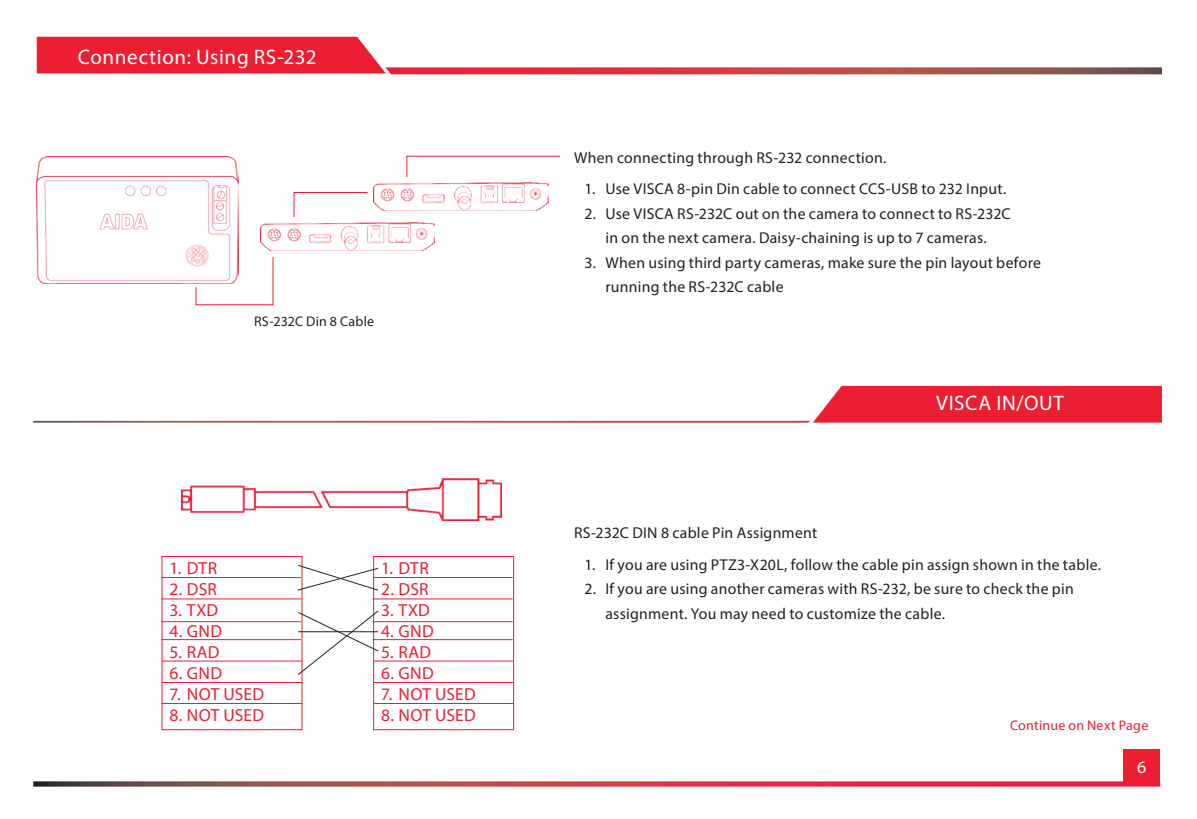
<style>
.page{position:relative;width:1197px;height:819px;background:#fff}
.page>*{position:absolute;margin:0;border:0;box-sizing:border-box;transform-origin:0 0}
.t1{font:21px "Myriad Pro";letter-spacing:.035em;color:#fff}
.t2{font:17.5px "Myriad Pro";letter-spacing:.01em;color:#eb1f31}
.t3{font:17.5px "Myriad Pro";color:#fff}
.t4{font:15.75px/24.5px "Myriad Pro";letter-spacing:.015em;color:#231f20}
.t5{font:14px "Myriad Pro";letter-spacing:.02em;color:#eb1f31}
.t6{font:14px "Myriad Pro";letter-spacing:.015em;color:#231f20}
</style>
<div class="page">
<svg style="left:397px;top:67px;width:765px;height:7px;background:#c4494e"></svg>
<div style="left:1124px;top:749px;width:36px;height:33px;background:#eb1f31"></div>
<svg style="left:36px;top:36px;width:361px;height:39px;background:#ed3a4a"></svg>
<svg style="left:33px;top:781px;width:1127px;height:6px;background:#c45259"></svg>
<svg style="left:802px;top:385px;width:360px;height:38px;background:#ed3546"></svg>
<img style="left:260px;top:223px;width:175px;height:27px">
<img style="left:374px;top:183px;width:174px;height:27px">
<img style="left:37px;top:156px;width:201px;height:128px">
<svg style="left:195px;top:256px;width:79px;height:50px"></svg>
<svg style="left:293px;top:192px;width:75px;height:25px"></svg>
<svg style="left:406px;top:155px;width:154px;height:23px"></svg>
<img style="left:181px;top:478px;width:321px;height:43px">
<div style="left:162px;top:556px;width:140px;height:174px;border:1px solid #eb1f31"></div>
<div style="left:373px;top:556px;width:141px;height:174px;border:1px solid #eb1f31"></div>
<hr style="left:161px;top:577px;width:140px;height:1px;background:#eb1f31">
<hr style="left:373px;top:577px;width:140px;height:1px;background:#eb1f31">
<hr style="left:161px;top:598px;width:140px;height:2px;background:#eb1f31">
<hr style="left:373px;top:598px;width:140px;height:2px;background:#eb1f31">
<hr style="left:161px;top:621px;width:140px;height:1px;background:#eb1f31">
<hr style="left:373px;top:621px;width:140px;height:1px;background:#eb1f31">
<hr style="left:161px;top:639px;width:140px;height:1px;background:#eb1f31">
<hr style="left:373px;top:639px;width:140px;height:1px;background:#eb1f31">
<hr style="left:162px;top:660px;width:140px;height:2px;background:#eb1f31">
<hr style="left:374px;top:660px;width:140px;height:2px;background:#eb1f31">
<hr style="left:162px;top:682px;width:140px;height:1px;background:#eb1f31">
<hr style="left:374px;top:682px;width:140px;height:1px;background:#eb1f31">
<hr style="left:162px;top:703px;width:140px;height:1px;background:#eb1f31">
<hr style="left:374px;top:703px;width:140px;height:1px;background:#eb1f31">
<svg style="left:297px;top:564px;width:82px;height:27px"></svg>
<svg style="left:297px;top:610px;width:82px;height:66px"></svg>
<hr style="left:298px;top:631px;width:80px;height:1px;background:#231f20">
<h1 class="t1" style="left:78px;top:44px;width:240px">Connection: Using RS-232</h1>
<p class="t6" style="left:254px;top:312px;width:122px">RS-232C Din 8 Cable</p>
<p class="t2" style="left:169px;top:558px;width:49px">1. DTR</p>
<p class="t2" style="left:169px;top:579px;width:49px">2. DSR</p>
<p class="t2" style="left:169px;top:600px;width:50px">3. TXD</p>
<p class="t2" style="left:169px;top:621px;width:54px">4. GND</p>
<p class="t2" style="left:169px;top:642px;width:52px">5. RAD</p>
<p class="t2" style="left:169px;top:663px;width:54px">6. GND</p>
<p class="t2" style="left:169px;top:684px;width:96px">7. NOT USED</p>
<p class="t2" style="left:169px;top:705px;width:96px">8. NOT USED</p>
<p class="t2" style="left:381px;top:558px;width:49px">1. DTR</p>
<p class="t2" style="left:381px;top:579px;width:49px">2. DSR</p>
<p class="t2" style="left:381px;top:600px;width:50px">3. TXD</p>
<p class="t2" style="left:381px;top:621px;width:54px">4. GND</p>
<p class="t2" style="left:381px;top:642px;width:52px">5. RAD</p>
<p class="t2" style="left:381px;top:663px;width:54px">6. GND</p>
<p class="t2" style="left:381px;top:684px;width:96px">7. NOT USED</p>
<p class="t2" style="left:381px;top:705px;width:96px">8. NOT USED</p>
<p class="t4" style="left:574px;top:145px;width:314px">When connecting through RS-232 connection.</p>
<p class="t4" style="left:585px;top:176px;width:423px">1. Use VISCA 8-pin Din cable to connect CCS-USB to 232 Input.</p>
<p class="t4" style="left:585px;top:201px;width:428px;text-align:center">2. Use VISCA RS-232C out on the camera to connect to RS-232C in on the next camera. Daisy-chaining is up to 7 cameras.</p>
<p class="t4" style="left:606px;top:250px;width:437px;text-indent:-21px">3. When using third party cameras, make sure the pin layout before running the RS-232C cable</p>
<p class="t4" style="left:574px;top:520px;width:245px">RS-232C DIN 8 cable Pin Assignment</p>
<h1 class="t1" style="left:936px;top:390px;width:129px">VISCA IN/OUT</h1>
<p class="t4" style="left:585px;top:552px;width:518px">1. If you are using PTZ3-X20L, follow the cable pin assign shown in the table.</p>
<p class="t4" style="left:606px;top:576px;width:470px;text-indent:-21px">2. If you are using another cameras with RS-232, be sure to check the pin assignment. You may need to customize the cable.</p>
<p class="t5" style="left:1010px;top:716px;width:140px">Continue on Next Page</p>
<p class="t3" style="left:1137px;top:756px;width:11px">6</p>
</div>
